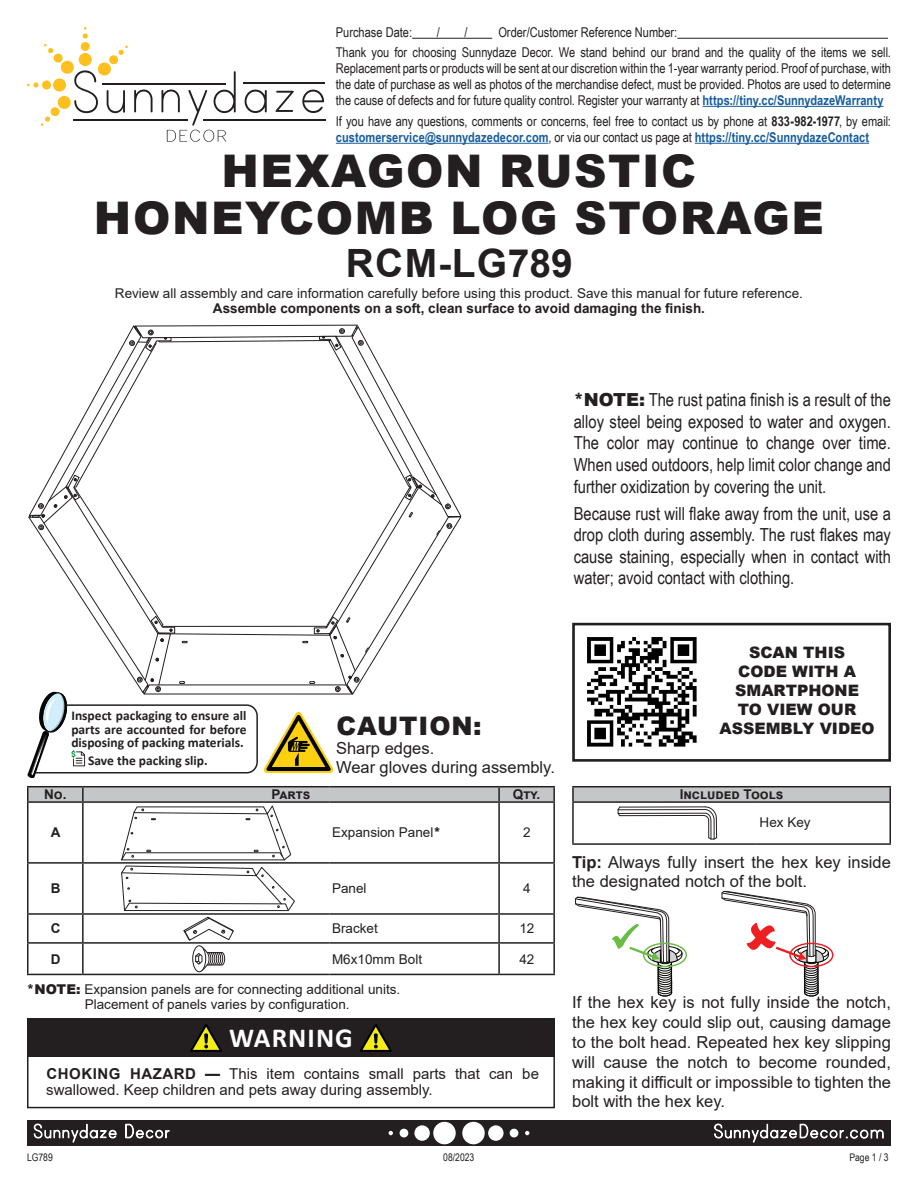
<style>
.page{position:relative;width:918px;height:1188px;background:#fff}
.page>*{position:absolute;margin:0;border:0;box-sizing:border-box;transform-origin:0 0}
.t1{font:900 45px/46.5px "Arial";letter-spacing:.035em;color:#231f20;text-align:center}
.t2{font:700 39px "Arial";letter-spacing:.025em;color:#231f20}
.t3{font:700 27.6px "Calibri";letter-spacing:.04em;color:#fff}
.t4{font:900 25.5px "Arial";letter-spacing:.035em;color:#231f20}
.t5{font:18px/21.6px "Arial Narrow";color:#231f20;text-align:justify}
.t6{font:16.5px/19.8px "Arial";color:#231f20}
.t7{font:900 15.75px/18.9px "Arial";color:#231f20;text-align:center}
.Disclaimers_9_pt{font:15px/16.5px "Arial";color:#231f20}
.Warranty_Text{font:13.5px/15.9px "Arial Narrow";color:#231f20;text-align:justify}
.t8{font:13.5px/15px "Arial";color:#231f20;text-align:center}
.t9{font:700 13.5px/13.5px "Calibri";color:#231f20;text-align:justify}
.t10{font:700 13.5px "Arial";color:#231f20}
.t11{font:10.5px "Arial Narrow";color:#231f20}
.s1{font-weight:700;color:#175d9e}
.s2{font-weight:700}
.s3{font-family:"Arial";font-weight:900}
.s4{font-weight:900}
</style>
<div class="page">
<div style="left:27px;top:1120px;width:864px;height:26px;background:#231f20"></div>
<div style="left:462px;top:1122px;width:23px;height:22px;background:#fff;border-radius:50%"></div>
<div style="left:488px;top:1125px;width:16px;height:16px;background:#fff;border-radius:50%"></div>
<div style="left:510px;top:1129px;width:8px;height:8px;background:#fff;border-radius:50%"></div>
<svg style="left:525px;top:1131px;width:4px;height:4px"></svg>
<div style="left:433px;top:1122px;width:23px;height:22px;background:#fff;border-radius:50%"></div>
<div style="left:414px;top:1125px;width:16px;height:16px;background:#fff;border-radius:50%"></div>
<div style="left:400px;top:1129px;width:8px;height:8px;background:#fff;border-radius:50%"></div>
<svg style="left:389px;top:1131px;width:4px;height:4px"></svg>
<svg style="left:34px;top:1123px;width:83px;height:20px"></svg>
<svg style="left:125px;top:1124px;width:45px;height:15px"></svg>
<svg style="left:714px;top:1123px;width:170px;height:20px"></svg>
<svg style="left:134px;top:90px;width:19px;height:22px"></svg>
<svg style="left:245px;top:90px;width:22px;height:23px"></svg>
<svg style="left:276px;top:91px;width:18px;height:21px"></svg>
<svg style="left:302px;top:90px;width:22px;height:23px"></svg>
<svg style="left:81px;top:42px;width:9px;height:9px"></svg>
<svg style="left:83px;top:27px;width:5px;height:11px"></svg>
<svg style="left:27px;top:44px;width:101px;height:82px"></svg>
<hr style="left:244px;top:83px;width:81px;height:1px;background:#231f20">
<hr style="left:102px;top:83px;width:124px;height:1px;background:#231f20">
<hr style="left:73px;top:119px;width:115px;height:1px;background:#231f20">
<hr style="left:203px;top:119px;width:122px;height:1px;background:#231f20">
<svg style="left:161px;top:71px;width:75px;height:71px"></svg>
<hr style="left:702px;top:106px;width:182px;height:1px;background:#175d9e">
<hr style="left:336px;top:143px;width:213px;height:1px;background:#175d9e">
<hr style="left:695px;top:143px;width:174px;height:1px;background:#175d9e">
<hr style="left:412px;top:38px;width:80px;height:1px;background:#231f20">
<hr style="left:677px;top:38px;width:211px;height:1px;background:#231f20">
<hr style="left:553px;top:944px;width:2px;height:30px;background:#231f20">
<hr style="left:499px;top:974px;width:56px;height:1px;background:#231f20">
<hr style="left:27px;top:944px;width:1px;height:30px;background:#231f20">
<hr style="left:27px;top:974px;width:56px;height:1px;background:#231f20">
<hr style="left:27px;top:786px;width:56px;height:1px;background:#231f20">
<hr style="left:83px;top:786px;width:246px;height:1px;background:#231f20">
<hr style="left:329px;top:786px;width:170px;height:1px;background:#231f20">
<hr style="left:499px;top:786px;width:56px;height:1px;background:#231f20">
<hr style="left:82px;top:944px;width:2px;height:30px;background:#231f20">
<hr style="left:498px;top:944px;width:2px;height:30px;background:#231f20">
<hr style="left:83px;top:974px;width:246px;height:1px;background:#231f20">
<hr style="left:329px;top:974px;width:170px;height:1px;background:#231f20">
<svg style="left:27px;top:787px;width:528px;height:185px"></svg>
<div style="left:27px;top:1019px;width:528px;height:89px;border:2px solid #231f20"></div>
<div style="left:27px;top:1019px;width:528px;height:38px;background:#231f20"></div>
<svg style="left:190px;top:1024px;width:32px;height:28px"></svg>
<svg style="left:360px;top:1024px;width:32px;height:28px"></svg>
<div style="left:573px;top:787px;width:317px;height:15px;background:#c5c6c8"></div>
<hr style="left:572px;top:786px;width:185px;height:1px;background:#231f20">
<svg style="left:572px;top:787px;width:2px;height:14px"></svg>
<hr style="left:757px;top:786px;width:134px;height:1px;background:#231f20">
<svg style="left:890px;top:787px;width:1px;height:14px"></svg>
<hr style="left:572px;top:801px;width:185px;height:2px;background:#231f20">
<hr style="left:572px;top:803px;width:2px;height:40px;background:#231f20">
<hr style="left:757px;top:801px;width:134px;height:2px;background:#231f20">
<hr style="left:890px;top:803px;width:1px;height:40px;background:#231f20">
<hr style="left:572px;top:843px;width:185px;height:2px;background:#231f20">
<hr style="left:757px;top:843px;width:134px;height:2px;background:#231f20">
<svg style="left:617px;top:806px;width:101px;height:34px"></svg>
<img style="left:587px;top:637px;width:110px;height:110px">
<div style="left:572px;top:623px;width:319px;height:139px;border:3px solid #231f20"></div>
<svg style="left:28px;top:324px;width:434px;height:454px"></svg>
<div style="left:789px;top:943px;width:45px;height:24px;border:1px solid #ee1d23;border-radius:50%"></div>
<svg style="left:721px;top:891px;width:111px;height:106px"></svg>
<div style="left:643px;top:943px;width:44px;height:24px;border:1px solid #69bd45;border-radius:50%"></div>
<svg style="left:575px;top:897px;width:111px;height:100px"></svg>
<p class="Warranty_Text" style="left:336px;top:24px;width:78px">Purchase Date:</p>
<p class="Warranty_Text" style="left:437px;top:24px;width:5px">/</p>
<p class="Warranty_Text" style="left:465px;top:24px;width:5px">/</p>
<p class="Warranty_Text" style="left:498px;top:24px;width:181px">Order/Customer Reference Number:</p>
<p class="Warranty_Text" style="left:336px;top:44px;width:557px">Thank you for choosing Sunnydaze Decor. We stand behind our brand and the quality of the items we sell.<br>Replacement parts or products will be sent at our discretion within the 1-year warranty period. Proof of purchase, with the date of purchase as well as photos of the merchandise defect, must be provided. Photos are used to determine the cause of defects and for future quality control. Register your warranty at <span class="s1">https://tiny.cc/SunnydazeWarranty</span></p>
<p class="Warranty_Text" style="left:336px;top:112px;width:557px">If you have any questions, comments or concerns, feel free to contact us by phone at <span class="s2">833-982-1977</span>, by email: <span class="s1">customerservice@sunnydazedecor.com</span>, or via our contact us page at <span class="s1">https://tiny.cc/SunnydazeContact</span></p>
<p class="t1" style="left:94px;top:146px;width:731px">HEXAGON RUSTIC<br>HONEYCOMB LOG STORAGE</p>
<p class="t2" style="left:346px;top:235px;width:229px">RCM-LG789</p>
<p class="t8" style="left:115px;top:286px;width:690px">Review all assembly and care information carefully before using this product. Save this manual for future reference.<br><span class="s2">Assemble components on a soft, clean surface to avoid damaging the finish.</span></p>
<p class="t5" style="left:574px;top:388px;width:319px"><span class="s3">*NOTE:</span> The rust patina finish is a result of the alloy steel being exposed to water and oxygen.<br>The color may continue to change over time.<br>When used outdoors, help limit color change and further oxidization by covering the unit.</p>
<p class="t5" style="left:574px;top:502px;width:319px">Because rust will flake away from the unit, use a drop cloth during assembly. The rust flakes may cause staining, especially when in contact with water; avoid contact with clothing.</p>
<p class="t9" style="left:71px;top:709px;width:177px">Inspect packaging to ensure all parts are accounted for before disposing of packing materials.</p>
<p class="t9" style="left:88px;top:753px;width:121px">Save the packing slip.</p>
<p class="t4" style="left:337px;top:708px;width:147px">CAUTION:</p>
<p class="t6" style="left:336px;top:738px;width:100px">Sharp edges.</p>
<p class="t6" style="left:336px;top:757px;width:220px">Wear gloves during assembly.</p>
<p class="t10" style="left:44px;top:785px;width:24px">No.</p>
<p class="t10" style="left:271px;top:785px;width:40px">Parts</p>
<p class="t10" style="left:513px;top:785px;width:29px">Qty.</p>
<p class="t10" style="left:51px;top:823px;width:11px">A</p>
<p class="t8" style="left:332px;top:825px;width:110px">Expansion Panel<span class="s4">*</span></p>
<p class="t8" style="left:523px;top:825px;width:9px">2</p>
<p class="t10" style="left:51px;top:879px;width:11px">B</p>
<p class="t8" style="left:332px;top:881px;width:36px">Panel</p>
<p class="t8" style="left:523px;top:881px;width:9px">4</p>
<p class="t10" style="left:51px;top:919px;width:11px">C</p>
<p class="t8" style="left:332px;top:921px;width:47px">Bracket</p>
<p class="t8" style="left:519px;top:921px;width:17px">12</p>
<p class="t10" style="left:51px;top:949px;width:11px">D</p>
<p class="t8" style="left:332px;top:951px;width:92px">M6x10mm Bolt</p>
<p class="t8" style="left:519px;top:951px;width:17px">42</p>
<p class="t8" style="left:27px;top:981px;width:375px"><span class="s4">*NOTE:</span> Expansion panels are for connecting additional units.<br>Placement of panels varies by configuration.</p>
<p class="t3" style="left:229px;top:1019px;width:125px">WARNING</p>
<p class="Disclaimers_9_pt" style="left:46px;top:1065px;width:494px"><span class="s2">CHOKING HAZARD —</span> This item contains small parts that can be swallowed. Keep children and pets away during assembly.</p>
<p class="t11" style="left:27px;top:1150px;width:27px">LG789</p>
<p class="t11" style="left:443px;top:1150px;width:33px">08/2023</p>
<p class="t7" style="left:719px;top:643px;width:157px">SCAN THIS<br>CODE WITH A<br>SMARTPHONE<br>TO VIEW OUR<br>ASSEMBLY VIDEO</p>
<p class="t10" style="left:680px;top:785px;width:105px">Included Tools</p>
<p class="t8" style="left:760px;top:815px;width:53px">Hex Key</p>
<p class="t6" style="left:572px;top:852px;width:320px"><span class="s2">Tip:</span> Always fully insert the hex key inside the designated notch of the bolt.</p>
<p class="t6" style="left:572px;top:993px;width:320px;text-align:justify">If the hex key is not fully inside the notch, the hex key could slip out, causing damage to the bolt head. Repeated hex key slipping will cause the notch to become rounded, making it difficult or impossible to tighten the bolt with the hex key.</p>
<p class="t11" style="left:849px;top:1150px;width:41px">Page 1 / 3</p>
</div>
